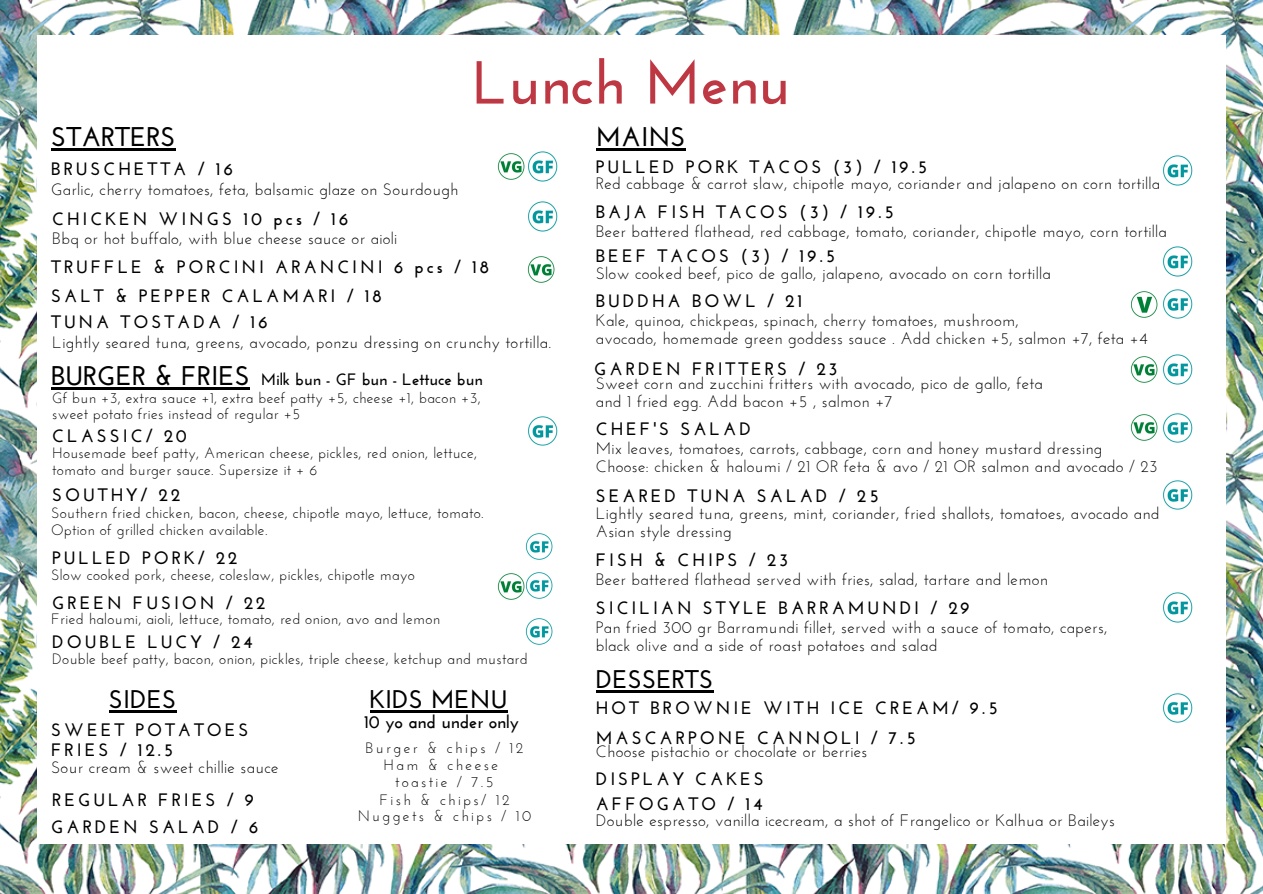
<style>
.page{position:relative;width:1263px;height:894px;background:#fff}
.page>*{position:absolute;margin:0;border:0;box-sizing:border-box;transform-origin:0 0}
.t1{font:700 60.6px "Josefin Sans";color:#bd3843}
.t2{font:700 27px "Josefin Sans";color:#000}
.t3{font:700 25.5px "Josefin Sans";color:#000}
.t4{font:700 18px "Josefin Sans";letter-spacing:.16em;color:#000}
.t5{font:700 18px "Josefin Sans";color:#000}
.t6{font:16.5px "Josefin Sans";letter-spacing:.02em;color:#000}
.t7{font:700 16.5px "Josefin Sans";color:#000}
.t8{font:15px "Josefin Sans";letter-spacing:.02em;color:#000}
.t9{font:15px "Josefin Sans";letter-spacing:.16em;color:#000}
</style>
<div class="page">
<img style="left:0;top:0;width:1263px;height:893px">
<div style="left:37px;top:35px;width:1188px;height:808px;background:#fff"></div>
<hr style="left:51px;top:148px;width:125px;height:2px;background:#000">
<hr style="left:51px;top:387px;width:199px;height:2px;background:#000">
<hr style="left:596px;top:690px;width:117px;height:2px;background:#000">
<hr style="left:370px;top:710px;width:137px;height:2px;background:#000">
<img style="left:528px;top:151px;width:30px;height:31px">
<img style="left:528px;top:416px;width:30px;height:30px">
<img style="left:526px;top:533px;width:27px;height:27px">
<img style="left:528px;top:201px;width:30px;height:31px">
<img style="left:1163px;top:155px;width:30px;height:31px">
<img style="left:1163px;top:246px;width:30px;height:31px">
<img style="left:527px;top:256px;width:28px;height:27px">
<img style="left:497px;top:572px;width:56px;height:28px">
<hr style="left:596px;top:148px;width:90px;height:2px;background:#000">
<img style="left:1163px;top:354px;width:30px;height:31px">
<img style="left:1163px;top:592px;width:30px;height:31px">
<hr style="left:109px;top:710px;width:68px;height:2px;background:#000">
<img style="left:526px;top:618px;width:27px;height:27px">
<img style="left:497px;top:153px;width:28px;height:27px">
<img style="left:1130px;top:356px;width:28px;height:27px">
<img style="left:1163px;top:413px;width:30px;height:30px">
<img style="left:1130px;top:414px;width:28px;height:27px">
<img style="left:1163px;top:693px;width:30px;height:30px">
<img style="left:1163px;top:480px;width:30px;height:30px">
<img style="left:1163px;top:289px;width:30px;height:30px">
<img style="left:1132px;top:291px;width:25px;height:27px">
<p class="t2" style="left:51px;top:125px;width:126px">STARTERS</p>
<p class="t4" style="left:51px;top:162px;width:183px">BRUSCHETTA / 16</p>
<p class="t6" style="left:51px;top:182px;width:409px">Garlic, cherry tomatoes, feta, balsamic glaze on Sourdough</p>
<p class="t1" style="left:472px;top:58px;width:319px">Lunch Menu</p>
<p class="t2" style="left:596px;top:125px;width:91px">MAINS</p>
<p class="t4" style="left:596px;top:159px;width:333px">PULLED PORK TACOS (3) / 19.5</p>
<p class="t6" style="left:596px;top:177px;width:566px">Red cabbage &amp; carrot slaw, chipotle mayo, coriander and jalapeno on corn tortilla</p>
<p class="t4" style="left:52px;top:212px;width:298px">CHICKEN WINGS 10 pcs / 16</p>
<p class="t6" style="left:52px;top:231px;width:347px">Bbq or hot buffalo, with blue cheese sauce or aioli</p>
<p class="t4" style="left:51px;top:259px;width:439px">TRUFFLE &amp; PORCINI ARANCINI 6 pcs / 18</p>
<p class="t4" style="left:51px;top:288px;width:332px">SALT &amp; PEPPER CALAMARI / 18</p>
<p class="t4" style="left:51px;top:315px;width:218px">TUNA TOSTADA / 16</p>
<p class="t6" style="left:52px;top:335px;width:500px">Lightly seared tuna, greens, avocado, ponzu dressing on crunchy tortilla.</p>
<p class="t2" style="left:51px;top:364px;width:200px">BURGER &amp; FRIES</p>
<p class="t7" style="left:261px;top:373px;width:223px">Milk bun - GF bun - Lettuce bun</p>
<p class="t8" style="left:52px;top:391px;width:430px">Gf bun +3, extra sauce +1, extra beef patty +5, cheese +1, bacon +3,</p>
<p class="t8" style="left:52px;top:408px;width:250px">sweet potato fries instead of regular +5</p>
<p class="t4" style="left:52px;top:428px;width:136px">CLASSIC/ 20</p>
<p class="t8" style="left:52px;top:446px;width:426px">Housemade beef patty, American cheese, pickles, red onion, lettuce,</p>
<p class="t8" style="left:52px;top:463px;width:266px">tomato and burger sauce. Supersize it + 6</p>
<p class="t4" style="left:52px;top:487px;width:129px">SOUTHY/ 22</p>
<p class="t8" style="left:51px;top:506px;width:434px">Southern fried chicken, bacon, cheese, chipotle mayo, lettuce, tomato.</p>
<p class="t8" style="left:51px;top:523px;width:218px">Option of grilled chicken available.</p>
<p class="t4" style="left:52px;top:550px;width:186px">PULLED PORK/ 22</p>
<p class="t8" style="left:51px;top:568px;width:365px">Slow cooked pork, cheese, coleslaw, pickles, chipotle mayo</p>
<p class="t4" style="left:52px;top:595px;width:215px">GREEN FUSION / 22</p>
<p class="t8" style="left:51px;top:612px;width:390px">Fried haloumi, aioli, lettuce, tomato, red onion, avo and lemon</p>
<p class="t4" style="left:52px;top:634px;width:202px">DOUBLE LUCY / 24</p>
<p class="t8" style="left:52px;top:652px;width:477px">Double beef patty, bacon, onion, pickles, triple cheese, ketchup and mustard</p>
<p class="t3" style="left:109px;top:689px;width:69px">SIDES</p>
<p class="t4" style="left:51px;top:722px;width:199px">SWEET POTATOES</p>
<p class="t4" style="left:51px;top:742px;width:124px">FRIES / 12.5</p>
<p class="t6" style="left:51px;top:760px;width:229px">Sour cream &amp; sweet chillie sauce</p>
<p class="t4" style="left:52px;top:792px;width:203px">REGULAR FRIES / 9</p>
<p class="t4" style="left:51px;top:819px;width:208px">GARDEN SALAD / 6</p>
<p class="t3" style="left:370px;top:688px;width:139px">KIDS MENU</p>
<p class="t5" style="left:364px;top:714px;width:156px">10 yo and under only</p>
<p class="t9" style="left:365px;top:741px;width:159px">Burger &amp; chips / 12</p>
<p class="t9" style="left:384px;top:758px;width:116px">Ham &amp; cheese</p>
<p class="t9" style="left:395px;top:775px;width:100px">toastie / 7.5</p>
<p class="t9" style="left:379px;top:793px;width:132px">Fish &amp; chips/ 12</p>
<p class="t9" style="left:358px;top:809px;width:175px">Nuggets &amp; chips / 10</p>
<p class="t4" style="left:596px;top:205px;width:300px">BAJA FISH TACOS (3) / 19.5</p>
<p class="t6" style="left:596px;top:225px;width:573px">Beer battered flathead, red cabbage, tomato, coriander, chipotle mayo, corn tortilla</p>
<p class="t4" style="left:596px;top:248px;width:241px">BEEF TACOS (3) / 19.5</p>
<p class="t6" style="left:596px;top:267px;width:456px">Slow cooked beef, pico de gallo, jalapeno, avocado on corn tortilla</p>
<p class="t4" style="left:596px;top:293px;width:208px">BUDDHA BOWL / 21</p>
<p class="t6" style="left:596px;top:313px;width:425px">Kale, quinoa, chickpeas, spinach, cherry tomatoes, mushroom,</p>
<p class="t6" style="left:596px;top:331px;width:553px">avocado, homemade green goddess sauce . Add chicken +5, salmon +7, feta +4</p>
<p class="t4" style="left:594px;top:361px;width:245px">GARDEN FRITTERS / 23</p>
<p class="t6" style="left:596px;top:377px;width:448px">Sweet corn and zucchini fritters with avocado, pico de gallo, feta</p>
<p class="t6" style="left:596px;top:394px;width:298px">and 1 fried egg. Add bacon +5 , salmon +7</p>
<p class="t4" style="left:596px;top:421px;width:157px">CHEF'S SALAD</p>
<p class="t6" style="left:596px;top:441px;width:508px">Mix leaves, tomatoes, carrots, cabbage, corn and honey mustard dressing</p>
<p class="t6" style="left:596px;top:459px;width:563px">Choose: chicken &amp; haloumi / 21 OR feta &amp; avo / 21 OR salmon and avocado / 23</p>
<p class="t4" style="left:596px;top:488px;width:284px">SEARED TUNA SALAD / 25</p>
<p class="t6" style="left:596px;top:506px;width:565px">Lightly seared tuna, greens, mint, coriander, fried shallots, tomatoes, avocado and</p>
<p class="t6" style="left:596px;top:524px;width:137px">Asian style dressing</p>
<p class="t4" style="left:596px;top:552px;width:194px">FISH &amp; CHIPS / 23</p>
<p class="t6" style="left:596px;top:572px;width:454px">Beer battered flathead served with fries, salad, tartare and lemon</p>
<p class="t4" style="left:596px;top:600px;width:376px">SICILIAN STYLE BARRAMUNDI / 29</p>
<p class="t6" style="left:596px;top:620px;width:513px">Pan fried 300 gr Barramundi fillet, served with a sauce of tomato, capers,</p>
<p class="t6" style="left:596px;top:638px;width:343px">black olive and a side of roast potatoes and salad</p>
<p class="t3" style="left:596px;top:669px;width:119px">DESSERTS</p>
<p class="t4" style="left:596px;top:700px;width:404px">HOT BROWNIE WITH ICE CREAM/ 9.5</p>
<p class="t4" style="left:596px;top:729px;width:322px">MASCARPONE CANNOLI / 7.5</p>
<p class="t6" style="left:596px;top:744px;width:273px">Choose pistachio or chocolate or berries</p>
<p class="t4" style="left:596px;top:771px;width:170px">DISPLAY CAKES</p>
<p class="t4" style="left:596px;top:796px;width:168px">AFFOGATO / 14</p>
<p class="t6" style="left:596px;top:813px;width:521px">Double espresso, vanilla icecream, a shot of Frangelico or Kalhua or Baileys</p>
</div>
